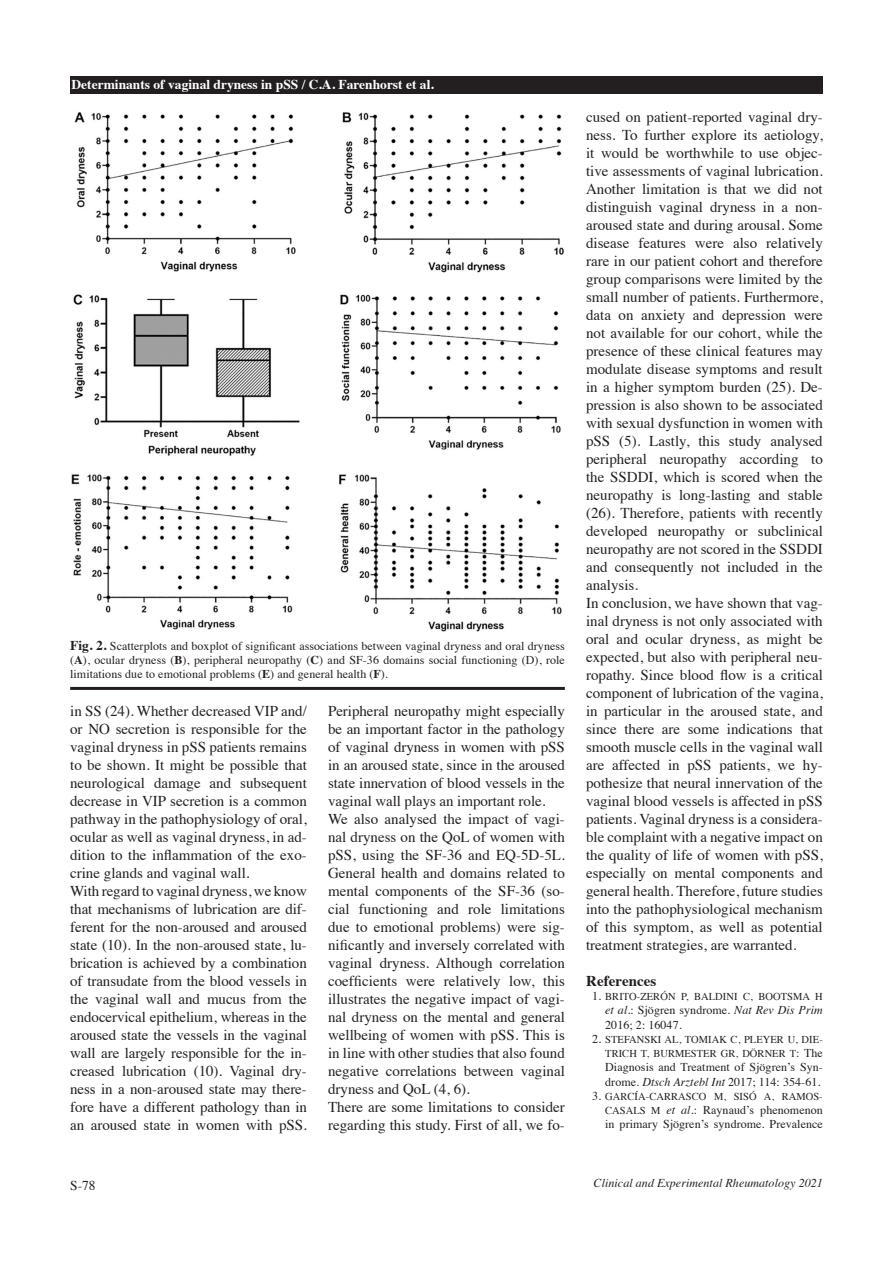
<style>
.page{position:relative;width:893px;height:1263px;background:#fff}
.page>*{position:absolute;margin:0;border:0;box-sizing:border-box;transform-origin:0 0}
.t1{font:15px/18px "Times";color:#231f20;text-align:justify}
.t2{font:700 15px "Times";letter-spacing:.005em;color:#231f20}
.t3{font:700 13.5px "Times";color:#fff}
.t4{font:13.5px "Times";color:#231f20}
.t5{font:12px/14.2px "Times";letter-spacing:.005em;color:#231f20}
.t6{font:italic 12px "Times";letter-spacing:.005em;color:#231f20}
.t7{font:10.5px/14.2px "Times";letter-spacing:.005em;color:#231f20;text-align:right}
.s1{font-weight:700;font-size:13.5px}
.s2{font-weight:700}
.s3{font-size:12px}
.s4{font-style:italic}
.s5{font-size:10.5px}
</style>
<div class="page">
<div style="left:70px;top:77px;width:753px;height:17px;background:#231f20"></div>
<hr style="left:70px;top:687px;width:495px;height:3px;background:#231f20">
<img style="left:71px;top:112px;width:493px;height:519px">
<p class="t3" style="left:71px;top:71px;width:364px">Determinants of vaginal dryness in pSS / C.A. Farenhorst et al.</p>
<p class="t5" style="left:70px;top:638px;width:496px;text-align:justify"><span class="s1">Fig. 2.</span> Scatterplots and boxplot of significant associations between vaginal dryness and oral dryness (<span class="s2">A</span>), ocular dryness (<span class="s2">B</span>), peripheral neuropathy (<span class="s2">C</span>) and SF-36 domains social functioning (D), role limitations due to emotional problems (<span class="s2">E</span>) and general health (<span class="s2">F</span>).</p>
<p class="t1" style="left:70px;top:701px;width:238px">in SS (24). Whether decreased VIP and/ or NO secretion is responsible for the vaginal dryness in pSS patients remains to be shown. It might be possible that neurological damage and subsequent decrease in VIP secretion is a common pathway in the pathophysiology of oral, ocular as well as vaginal dryness, in ad&shy;dition to the inflammation of the exo&shy;crine glands and vaginal wall.</p>
<p class="t1" style="left:70px;top:881px;width:238px">With regard to vaginal dryness, we know that mechanisms of lubrication are dif&shy;ferent for the non-aroused and aroused state (10). In the non-aroused state, lu&shy;brication is achieved by a combination of transudate from the blood vessels in the vaginal wall and mucus from the endocervical epithelium, whereas in the aroused state the vessels in the vaginal wall are largely responsible for the in&shy;creased lubrication (10). Vaginal dry&shy;ness in a non-aroused state may there&shy;fore have a different pathology than in an aroused state in women with pSS.</p>
<p class="t1" style="left:328px;top:701px;width:238px">Peripheral neuropathy might especially be an important factor in the pathology of vaginal dryness in women with pSS in an aroused state, since in the aroused state innervation of blood vessels in the vaginal wall plays an important role.</p>
<p class="t1" style="left:328px;top:809px;width:238px">We also analysed the impact of vagi&shy;nal dryness on the QoL of women with pSS, using the SF-36 and EQ-5D-5L.<br>General health and domains related to mental components of the SF-36 (so&shy;cial functioning and role limitations due to emotional problems) were sig&shy;nificantly and inversely correlated with vaginal dryness. Although correlation coefficients were relatively low, this illustrates the negative impact of vagi&shy;nal dryness on the mental and general wellbeing of women with pSS. This is in line with other studies that also found negative correlations between vaginal dryness and QoL (4, 6).</p>
<p class="t1" style="left:328px;top:1097px;width:238px">There are some limitations to consider regarding this study. First of all, we fo-</p>
<p class="t1" style="left:586px;top:106px;width:238px">cused on patient-reported vaginal dry&shy;ness. To further explore its aetiology, it would be worthwhile to use objec&shy;tive assessments of vaginal lubrication.<br>Another limitation is that we did not distinguish vaginal dryness in a non&shy;aroused state and during arousal. Some disease features were also relatively rare in our patient cohort and therefore group comparisons were limited by the small number of patients. Furthermore, data on anxiety and depression were not available for our cohort, while the presence of these clinical features may modulate disease symptoms and result in a higher symptom burden (25). De&shy;pression is also shown to be associated with sexual dysfunction in women with pSS (5). Lastly, this study analysed peripheral neuropathy according to the SSDDI, which is scored when the neuropathy is long-lasting and stable (26). Therefore, patients with recently developed neuropathy or subclinical neuropathy are not scored in the SSDDI and consequently not included in the analysis.</p>
<p class="t1" style="left:586px;top:592px;width:238px">In conclusion, we have shown that vag&shy;inal dryness is not only associated with oral and ocular dryness, as might be expected, but also with peripheral neu&shy;ropathy. Since blood flow is a critical component of lubrication of the vagina, in particular in the aroused state, and since there are some indications that smooth muscle cells in the vaginal wall are affected in pSS patients, we hy&shy;pothesize that neural innervation of the vaginal blood vessels is affected in pSS patients. Vaginal dryness is a considera&shy;ble complaint with a negative impact on the quality of life of women with pSS, especially on mental components and general health. Therefore, future studies into the pathophysiological mechanism of this symptom, as well as potential treatment strategies, are warranted.</p>
<p class="t2" style="left:586px;top:966px;width:72px">References</p>
<p class="t7" style="left:592px;top:989px;width:232px"><span class="s3">1.</span> BRITO-ZERÓN P, BALDINI C, BOOTSMA H</p>
<p class="t5" style="left:605px;top:1002px;width:219px"><span class="s4">et al.</span>: Sjögren syndrome<span class="s4">. Nat Rev Dis Prim<br></span>2016; 2: 16047.</p>
<p class="t7" style="left:592px;top:1031px;width:232px"><span class="s3">2.</span> STEFANSKI AL, TOMIAK C, PLEYER U, DIE-<br>TRICH T, BURMESTER GR, DÖRNER T<span class="s3">: The</span></p>
<p class="t5" style="left:605px;top:1059px;width:219px">Diagnosis and Treatment of Sjögren’s Syn&shy;drome. <span class="s4">Dtsch Arztebl Int</span> 2017; 114: 354-61.</p>
<p class="t7" style="left:592px;top:1088px;width:232px"><span class="s3">3.</span> GARCÍA-CARRASCO M, SISÓ A, RAMOS-</p>
<p class="t5" style="left:605px;top:1102px;width:219px"><span class="s5">CASALS M</span> <span class="s4">et al.</span>: Raynaud’s phenomenon in primary Sjögren’s syndrome. Prevalence</p>
<p class="t4" style="left:70px;top:1172px;width:27px">S-78</p>
<p class="t6" style="left:594px;top:1173px;width:231px">Clinical and Experimental Rheumatology 2021</p>
</div>
